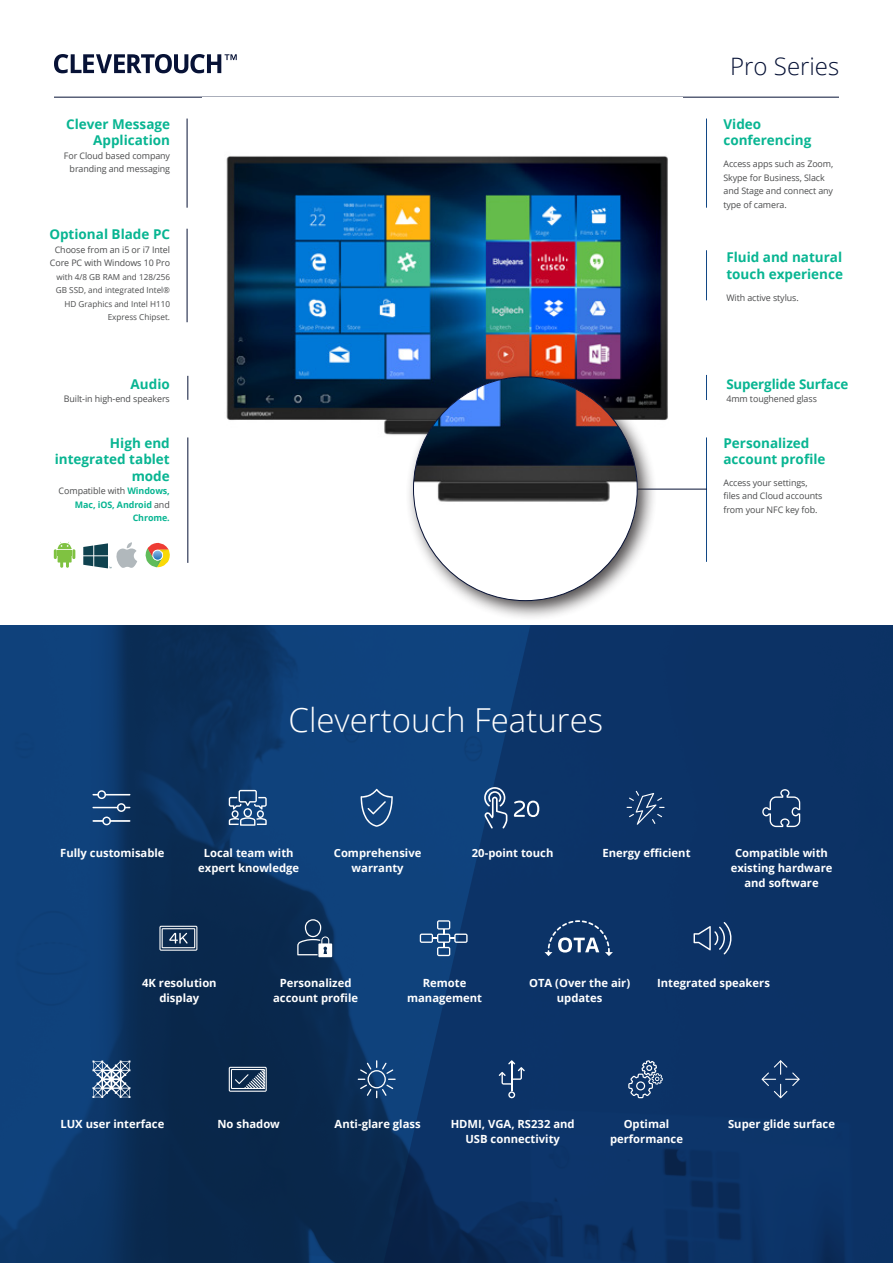
<style>
.page{position:relative;width:893px;height:1263px;background:#fff}
.page>*{position:absolute;margin:0;border:0;box-sizing:border-box;transform-origin:0 0}
.t1{font:300 33px "Open Sans";color:#fff}
.t2{font:300 24px "Open Sans";color:#071236}
.t3{font:700 13.5px/16.2px "Open Sans";color:#08b592}
.Body_copy{font:700 11.25px/15px "Open Sans";color:#fff;text-align:center}
.t4{font:9px/13.5px "Open Sans";letter-spacing:-.01em;color:#4b4c4d}
.t5{font:700 9px/13.5px "Open Sans";letter-spacing:-.01em;color:#08b592;text-align:right}
.t6{font:8.25px/13.5px "Open Sans";color:#4b4c4d;text-align:right}
.s1{font-weight:400;color:#4b4c4d}
</style>
<div class="page">
<svg style="left:54px;top:54px;width:183px;height:19px"></svg>
<hr style="left:54px;top:97px;width:785px;height:1px;background:#071236">
<img style="left:226px;top:156px;width:442px;height:279px">
<img style="left:0;top:625px;width:381px;height:638px">
<svg style="left:381px;top:625px;width:512px;height:638px;fill:#0c3367"></svg>
<hr style="left:187px;top:119px;width:1px;height:89px;background:#071236">
<hr style="left:187px;top:229px;width:1px;height:93px;background:#071236">
<hr style="left:706px;top:437px;width:1px;height:125px;background:#114785">
<hr style="left:706px;top:250px;width:1px;height:50px;background:#114785">
<svg style="left:706px;top:375px;width:1px;height:25px"></svg>
<svg style="left:187px;top:376px;width:1px;height:24px"></svg>
<hr style="left:607px;top:489px;width:100px;height:1px;background:#071236">
<hr style="left:706px;top:119px;width:1px;height:89px;background:#114785">
<div style="left:405px;top:369px;width:252px;height:252px;background:#231f20;opacity:.8"></div>
<div style="left:413px;top:377px;width:224px;height:224px;background:#fff;border-radius:50%"></div>
<img style="left:413px;top:377px;width:224px;height:141px">
<svg style="left:92px;top:790px;width:38px;height:35px"></svg>
<svg style="left:159px;top:926px;width:38px;height:25px"></svg>
<svg style="left:229px;top:790px;width:38px;height:36px"></svg>
<svg style="left:297px;top:919px;width:35px;height:38px"></svg>
<svg style="left:361px;top:789px;width:32px;height:38px"></svg>
<svg style="left:420px;top:920px;width:48px;height:36px"></svg>
<svg style="left:484px;top:787px;width:23px;height:41px"></svg>
<svg style="left:514px;top:801px;width:25px;height:16px"></svg>
<svg style="left:544px;top:920px;width:69px;height:36px"></svg>
<svg style="left:627px;top:791px;width:37px;height:34px"></svg>
<svg style="left:694px;top:922px;width:37px;height:32px"></svg>
<svg style="left:92px;top:1060px;width:38px;height:38px"></svg>
<svg style="left:229px;top:1067px;width:38px;height:25px"></svg>
<svg style="left:358px;top:1060px;width:38px;height:38px"></svg>
<svg style="left:499px;top:1060px;width:26px;height:38px"></svg>
<svg style="left:628px;top:1060px;width:35px;height:38px"></svg>
<svg style="left:762px;top:1060px;width:38px;height:38px"></svg>
<svg style="left:762px;top:789px;width:38px;height:38px"></svg>
<hr style="left:187px;top:437px;width:1px;height:126px;background:#071236">
<svg style="left:83px;top:542px;width:54px;height:26px"></svg>
<svg style="left:146px;top:543px;width:24px;height:24px"></svg>
<svg style="left:54px;top:542px;width:21px;height:26px"></svg>
<p class="t3" style="left:66px;top:116px;width:105px;text-align:right">Clever Message<br>Application</p>
<p class="t4" style="left:64px;top:148px;width:108px;text-align:right">For Cloud based company branding and messaging</p>
<p class="t3" style="left:49px;top:226px;width:122px">Optional Blade PC</p>
<p class="t4" style="left:50px;top:242px;width:122px;text-align:center">Choose from an i5 or i7 Intel<br>Core PC with Windows 10 Pro</p>
<p class="t6" style="left:56px;top:270px;width:116px">with 4/8 GB RAM and 128/256<br>GB SSD, and integrated Intel®<br>HD Graphics and Intel H110<br>Express Chipset.</p>
<p class="t3" style="left:131px;top:375px;width:41px">Audio</p>
<p class="t4" style="left:64px;top:392px;width:108px">Built-in high-end speakers</p>
<p class="t3" style="left:55px;top:435px;width:117px;text-align:right">High end integrated tablet mode</p>
<p class="t5" style="left:59px;top:484px;width:113px"><span class="s1">Compatible with</span> Windows,<br>Mac, iOS, Android <span class="s1">and<br></span>Chrome.</p>
<p class="t2" style="left:730px;top:50px;width:111px">Pro Series</p>
<p class="t3" style="left:723px;top:116px;width:89px">Video conferencing</p>
<p class="t4" style="left:723px;top:157px;width:111px">Access apps such as Zoom,<br>Skype for Business, Slack and Stage and connect any type of camera.</p>
<p class="t3" style="left:726px;top:249px;width:118px">Fluid and natural touch experience</p>
<p class="t4" style="left:726px;top:290px;width:74px">With active stylus.</p>
<p class="t3" style="left:726px;top:375px;width:124px">Superglide Surface</p>
<p class="t4" style="left:726px;top:392px;width:92px">4mm toughened glass</p>
<p class="t3" style="left:723px;top:434px;width:103px">Personalized account profile</p>
<p class="t4" style="left:723px;top:475px;width:100px">Access your settings, files and Cloud accounts from your NFC key fob.</p>
<p class="t1" style="left:288px;top:698px;width:316px">Clevertouch Features</p>
<p class="Body_copy" style="left:60px;top:845px;width:106px">Fully customisable</p>
<p class="Body_copy" style="left:198px;top:845px;width:103px">Local team with expert knowledge</p>
<p class="Body_copy" style="left:334px;top:845px;width:89px">Comprehensive warranty</p>
<p class="Body_copy" style="left:472px;top:845px;width:83px">20-point touch</p>
<p class="Body_copy" style="left:602px;top:845px;width:90px">Energy efficient</p>
<p class="Body_copy" style="left:731px;top:845px;width:103px">Compatible with existing hardware and software</p>
<p class="Body_copy" style="left:142px;top:975px;width:76px">4K resolution display</p>
<p class="Body_copy" style="left:273px;top:975px;width:86px">Personalized account profile</p>
<p class="Body_copy" style="left:407px;top:975px;width:77px">Remote management</p>
<p class="Body_copy" style="left:529px;top:975px;width:103px">OTA (Over the air) updates</p>
<p class="Body_copy" style="left:657px;top:975px;width:114px">Integrated speakers</p>
<p class="Body_copy" style="left:60px;top:1116px;width:105px">LUX user interface</p>
<p class="Body_copy" style="left:217px;top:1116px;width:64px">No shadow</p>
<p class="Body_copy" style="left:335px;top:1116px;width:88px">Anti-glare glass</p>
<p class="Body_copy" style="left:451px;top:1116px;width:125px">HDMI, VGA, RS232 and<br>USB connectivity</p>
<p class="Body_copy" style="left:610px;top:1116px;width:74px">Optimal performance</p>
<p class="Body_copy" style="left:728px;top:1116px;width:108px">Super glide surface</p>
</div>
